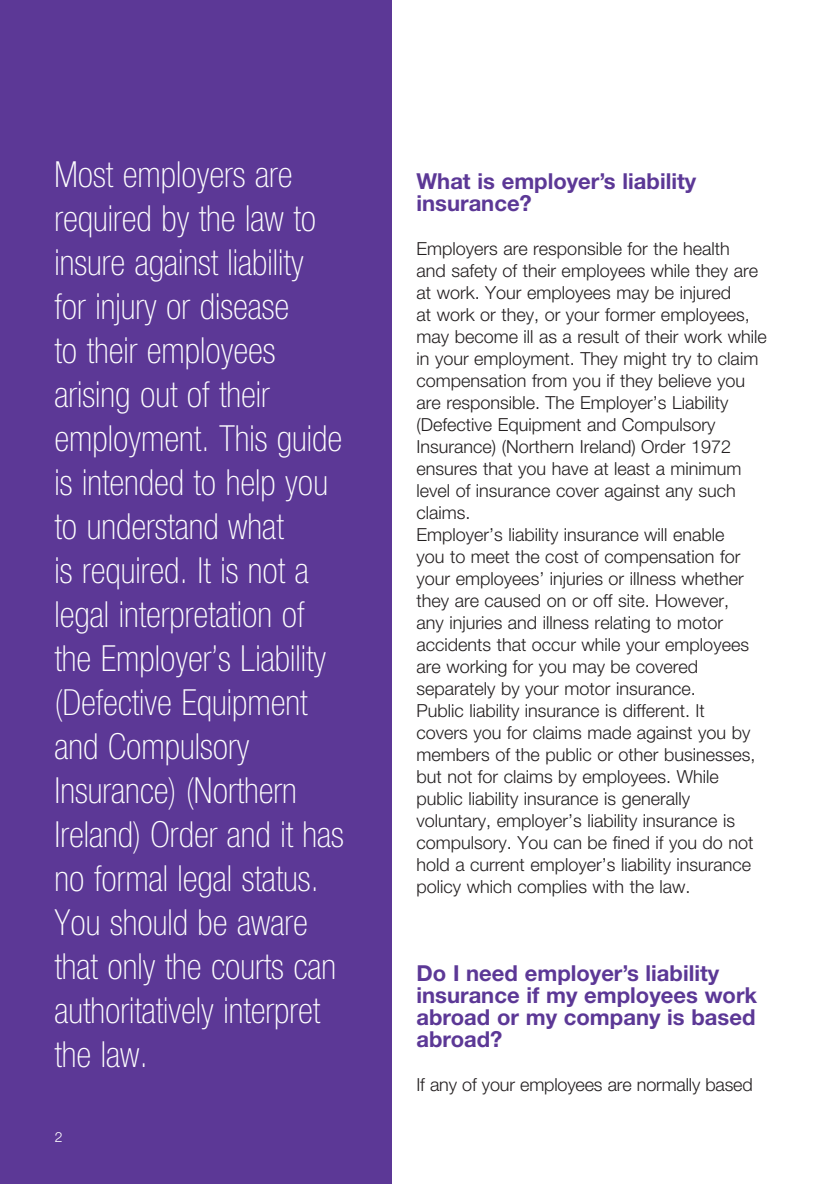
<style>
.page{position:relative;width:833px;height:1184px;background:#fff}
.page>*{position:absolute;margin:0;border:0;box-sizing:border-box;transform-origin:0 0}
.t1{font:100 condensed 36px/44px "Helvetica Neue";color:#fff}
.t2{font:700 22px/22px "Helvetica Neue";color:#5c3896}
.t3{font:300 18px/22px "Helvetica Neue";color:#231f20}
.t4{font:300 14px "Helvetica Neue";color:#fff}
</style>
<div class="page">
<div style="left:0;top:0;width:391px;height:1184px;background:#5c3896"></div>
<h2 class="t1" style="left:54px;top:155px;width:291px">Most employers are required by the law to insure against liability for injury or disease<br>to their employees arising out of their employment. This guide is intended to help you to understand what<br>is required. It is not a legal interpretation of the Employer’s Liability (Defective Equipment and Compulsory<br>Insurance) (Northern<br>Ireland) Order and it has no formal legal status.<br>You should be aware that only the courts can authoritatively interpret the law.</h2>
<h4 class="t2" style="left:416px;top:172px;width:281px">What is employer’s liability insurance?</h4>
<p class="t3" style="left:416px;top:239px;width:351px">Employers are responsible for the health<br>and safety of their employees while they are at work. Your employees may be injured<br>at work or they, or your former employees, may become ill as a result of their work while in your employment. They might try to claim compensation from you if they believe you are responsible. The Employer’s Liability (Defective Equipment and Compulsory Insurance) (Northern Ireland) Order 1972 ensures that you have at least a minimum level of insurance cover against any such claims.<br>Employer’s liability insurance will enable<br>you to meet the cost of compensation for your employees’ injuries or illness whether they are caused on or off site. However,<br>any injuries and illness relating to motor accidents that occur while your employees are working for you may be covered separately by your motor insurance.<br>Public liability insurance is different. It<br>covers you for claims made against you by members of the public or other businesses, but not for claims by employees. While public liability insurance is generally voluntary, employer’s liability insurance is compulsory. You can be fined if you do not hold a current employer’s liability insurance policy which complies with the law.</p>
<h4 class="t2" style="left:416px;top:964px;width:342px">Do I need employer’s liability insurance if my employees work abroad or my company is based abroad?</h4>
<p class="t3" style="left:416px;top:1075px;width:338px">If any of your employees are normally based</p>
<p class="t4" style="left:55px;top:1132px;width:9px">2</p>
</div>
